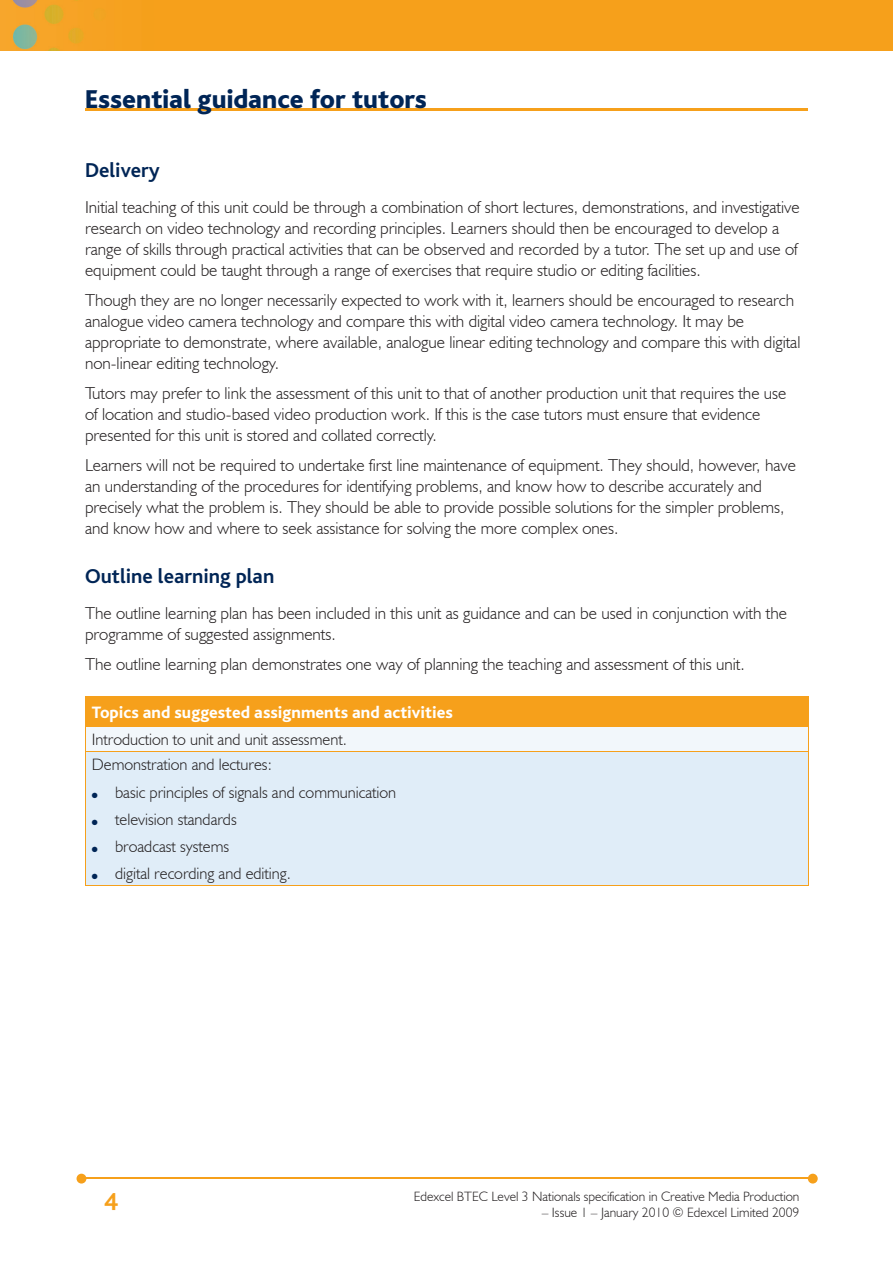
<style>
.page{position:relative;width:893px;height:1263px;background:#fff}
.page>*{position:absolute;margin:0;border:0;box-sizing:border-box;transform-origin:0 0}
.t1{font:800 27px "Bliss";color:#002556}
.t2{font:700 25.5px "Bliss";color:#f6a01b}
.t3{font:700 21px "Bliss";color:#002556}
.t4{font:300 17.25px/21px "Humanist 521 BT";color:#231f20}
.t5{font:800 17.25px "Bliss";color:#fff}
.t6{font:300 16.5px/27.3px "Humanist 521 BT";color:#231f20}
.t7{font:300 13.5px "Humanist 521 BT";color:#231f20}
.t8{font:7.5px "Zapf Dingbats";color:#002556}
</style>
<div class="page">
<img style="left:0;top:0;width:893px;height:51px">
<hr style="left:82px;top:1178px;width:728px;height:1px;background:#f6a01b">
<svg style="left:808px;top:1174px;width:10px;height:9px"></svg>
<svg style="left:77px;top:1174px;width:9px;height:9px"></svg>
<hr style="left:85px;top:108px;width:723px;height:2px;background:#f6a01b">
<div style="left:85px;top:696px;width:723px;height:30px;background:#f6a01b"></div>
<div style="left:85px;top:726px;width:723px;height:25px;background:#f2f7fb"></div>
<div style="left:85px;top:751px;width:723px;height:135px;background:#e0edf8"></div>
<hr style="left:85px;top:726px;width:724px;height:1px;background:#f6a01b">
<hr style="left:808px;top:696px;width:1px;height:30px;background:#f6a01b">
<svg style="left:85px;top:727px;width:1px;height:24px"></svg>
<svg style="left:808px;top:727px;width:1px;height:24px"></svg>
<hr style="left:85px;top:752px;width:1px;height:133px;background:#f6a01b">
<hr style="left:808px;top:752px;width:1px;height:133px;background:#f6a01b">
<hr style="left:85px;top:751px;width:724px;height:1px;background:#f6a01b">
<hr style="left:85px;top:885px;width:724px;height:1px;background:#f6a01b">
<h1 class="t1" style="left:85px;top:85px;width:344px">Essential guidance for tutors</h1>
<p class="t3" style="left:85px;top:160px;width:76px">Delivery</p>
<p class="t4" style="left:85px;top:197px;width:716px">Initial teaching of this unit could be through a combination of short lectures, demonstrations, and investigative research on video technology and recording principles. Learners should then be encouraged to develop a range of skills through practical activities that can be observed and recorded by a tutor. The set up and use of equipment could be taught through a range of exercises that require studio or editing facilities.</p>
<p class="t4" style="left:85px;top:290px;width:717px">Though they are no longer necessarily expected to work with it, learners should be encouraged to research analogue video camera technology and compare this with digital video camera technology. It may be appropriate to demonstrate, where available, analogue linear editing technology and compare this with digital non-linear editing technology.</p>
<p class="t4" style="left:85px;top:383px;width:703px">Tutors may prefer to link the assessment of this unit to that of another production unit that requires the use of location and studio-based video production work. If this is the case tutors must ensure that evidence presented for this unit is stored and collated correctly.</p>
<p class="t4" style="left:85px;top:455px;width:712px">Learners will not be required to undertake first line maintenance of equipment. They should, however, have an understanding of the procedures for identifying problems, and know how to describe accurately and precisely what the problem is. They should be able to provide possible solutions for the simpler problems, and know how and where to seek assistance for solving the more complex ones.</p>
<p class="t3" style="left:85px;top:565px;width:191px">Outline learning plan</p>
<p class="t4" style="left:85px;top:602px;width:704px">The outline learning plan has been included in this unit as guidance and can be used in conjunction with the programme of suggested assignments.</p>
<p class="t4" style="left:85px;top:653px;width:661px">The outline learning plan demonstrates one way of planning the teaching and assessment of this unit.</p>
<p class="t5" style="left:92px;top:703px;width:363px">Topics and suggested assignments and activities</p>
<p class="t6" style="left:92px;top:726px;width:257px;line-height:25.3px">Introduction to unit and unit assessment.<br>Demonstration and lectures:</p>
<p class="t6" style="left:115px;top:778px;width:283px">basic principles of signals and communication television standards<br>broadcast systems<br>digital recording and editing.</p>
<p class="t8" style="left:92px;top:791px;width:7px">●</p>
<p class="t8" style="left:92px;top:819px;width:7px">●</p>
<p class="t8" style="left:92px;top:846px;width:7px">●</p>
<p class="t8" style="left:92px;top:873px;width:7px">●</p>
<h2 class="t2" style="left:104px;top:1189px;width:15px">4</h2>
<p class="t7" style="left:414px;top:1188px;width:387px">Edexcel BTEC Level 3 Nationals specification in Creative Media Production</p>
<p class="t7" style="left:542px;top:1204px;width:259px">– Issue 1 – January 2010 © Edexcel Limited 2009</p>
</div>
